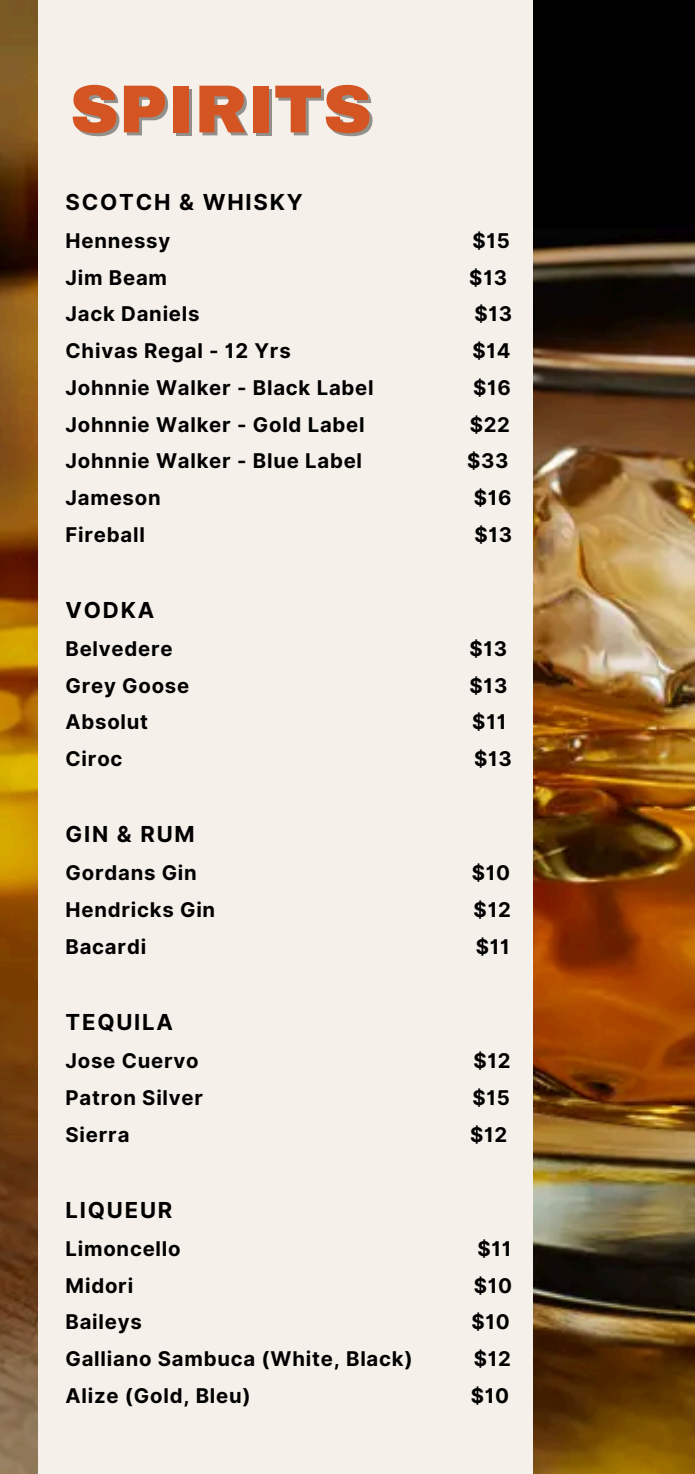
<style>
.page{position:relative;width:695px;height:1474px;background:#fff}
.page>*{position:absolute;margin:0;border:0;box-sizing:border-box;transform-origin:0 0}
.t1{font:900 67.9px "Archivo";color:#d45422}
.t2{font:700 22.05px "Inter";letter-spacing:.08em;color:#000}
.t3{font:700 20.3px "Inter";letter-spacing:.04em;color:#000}
</style>
<div class="page">
<img style="left:0;top:0;width:694px;height:1474px">
<div style="left:38px;top:0;width:494px;height:1474px;background:#f5f0ea"></div>
<h1 class="t1" style="left:70px;top:73px;width:303px">SPIRITS</h1>
<p class="t2" style="left:65px;top:189px;width:238px">SCOTCH &amp; WHISKY</p>
<p class="t3" style="left:65px;top:228px;width:106px">Hennessy</p>
<p class="t3" style="left:472px;top:228px;width:39px">$15</p>
<p class="t3" style="left:65px;top:265px;width:103px">Jim Beam</p>
<p class="t3" style="left:469px;top:265px;width:39px">$13</p>
<p class="t3" style="left:65px;top:302px;width:135px">Jack Daniels</p>
<p class="t3" style="left:474px;top:302px;width:39px">$13</p>
<p class="t3" style="left:65px;top:338px;width:226px">Chivas Regal - 12 Yrs</p>
<p class="t3" style="left:472px;top:338px;width:40px">$14</p>
<p class="t3" style="left:65px;top:375px;width:309px">Johnnie Walker - Black Label</p>
<p class="t3" style="left:473px;top:375px;width:39px">$16</p>
<p class="t3" style="left:65px;top:412px;width:300px">Johnnie Walker - Gold Label</p>
<p class="t3" style="left:469px;top:412px;width:42px">$22</p>
<p class="t3" style="left:65px;top:449px;width:298px">Johnnie Walker - Blue Label</p>
<p class="t3" style="left:467px;top:449px;width:43px">$33</p>
<p class="t3" style="left:65px;top:485px;width:97px">Jameson</p>
<p class="t3" style="left:473px;top:485px;width:39px">$16</p>
<p class="t3" style="left:65px;top:522px;width:81px">Fireball</p>
<p class="t3" style="left:474px;top:522px;width:39px">$13</p>
<p class="t2" style="left:65px;top:597px;width:90px">VODKA</p>
<p class="t3" style="left:65px;top:636px;width:109px">Belvedere</p>
<p class="t3" style="left:469px;top:636px;width:39px">$13</p>
<p class="t3" style="left:65px;top:673px;width:125px">Grey Goose</p>
<p class="t3" style="left:469px;top:673px;width:39px">$13</p>
<p class="t3" style="left:65px;top:710px;width:84px">Absolut</p>
<p class="t3" style="left:472px;top:710px;width:36px">$11</p>
<p class="t3" style="left:65px;top:747px;width:58px">Ciroc</p>
<p class="t3" style="left:474px;top:747px;width:39px">$13</p>
<p class="t2" style="left:65px;top:821px;width:131px">GIN &amp; RUM</p>
<p class="t3" style="left:65px;top:861px;width:133px">Gordans Gin</p>
<p class="t3" style="left:471px;top:861px;width:40px">$10</p>
<p class="t3" style="left:65px;top:898px;width:151px">Hendricks Gin</p>
<p class="t3" style="left:473px;top:898px;width:39px">$12</p>
<p class="t3" style="left:65px;top:934px;width:82px">Bacardi</p>
<p class="t3" style="left:475px;top:934px;width:36px">$11</p>
<p class="t2" style="left:65px;top:1009px;width:109px">TEQUILA</p>
<p class="t3" style="left:65px;top:1049px;width:134px">Jose Cuervo</p>
<p class="t3" style="left:473px;top:1049px;width:39px">$12</p>
<p class="t3" style="left:65px;top:1085px;width:139px">Patron Silver</p>
<p class="t3" style="left:472px;top:1085px;width:39px">$15</p>
<p class="t3" style="left:65px;top:1122px;width:65px">Sierra</p>
<p class="t3" style="left:470px;top:1122px;width:39px">$12</p>
<p class="t2" style="left:65px;top:1197px;width:108px">LIQUEUR</p>
<p class="t3" style="left:65px;top:1236px;width:117px">Limoncello</p>
<p class="t3" style="left:477px;top:1236px;width:36px">$11</p>
<p class="t3" style="left:65px;top:1273px;width:69px">Midori</p>
<p class="t3" style="left:473px;top:1273px;width:40px">$10</p>
<p class="t3" style="left:65px;top:1310px;width:78px">Baileys</p>
<p class="t3" style="left:471px;top:1310px;width:40px">$10</p>
<p class="t3" style="left:65px;top:1346px;width:348px">Galliano Sambuca (White, Black)</p>
<p class="t3" style="left:473px;top:1346px;width:39px">$12</p>
<p class="t3" style="left:65px;top:1383px;width:187px">Alize (Gold, Bleu)</p>
<p class="t3" style="left:470px;top:1383px;width:40px">$10</p>
</div>
